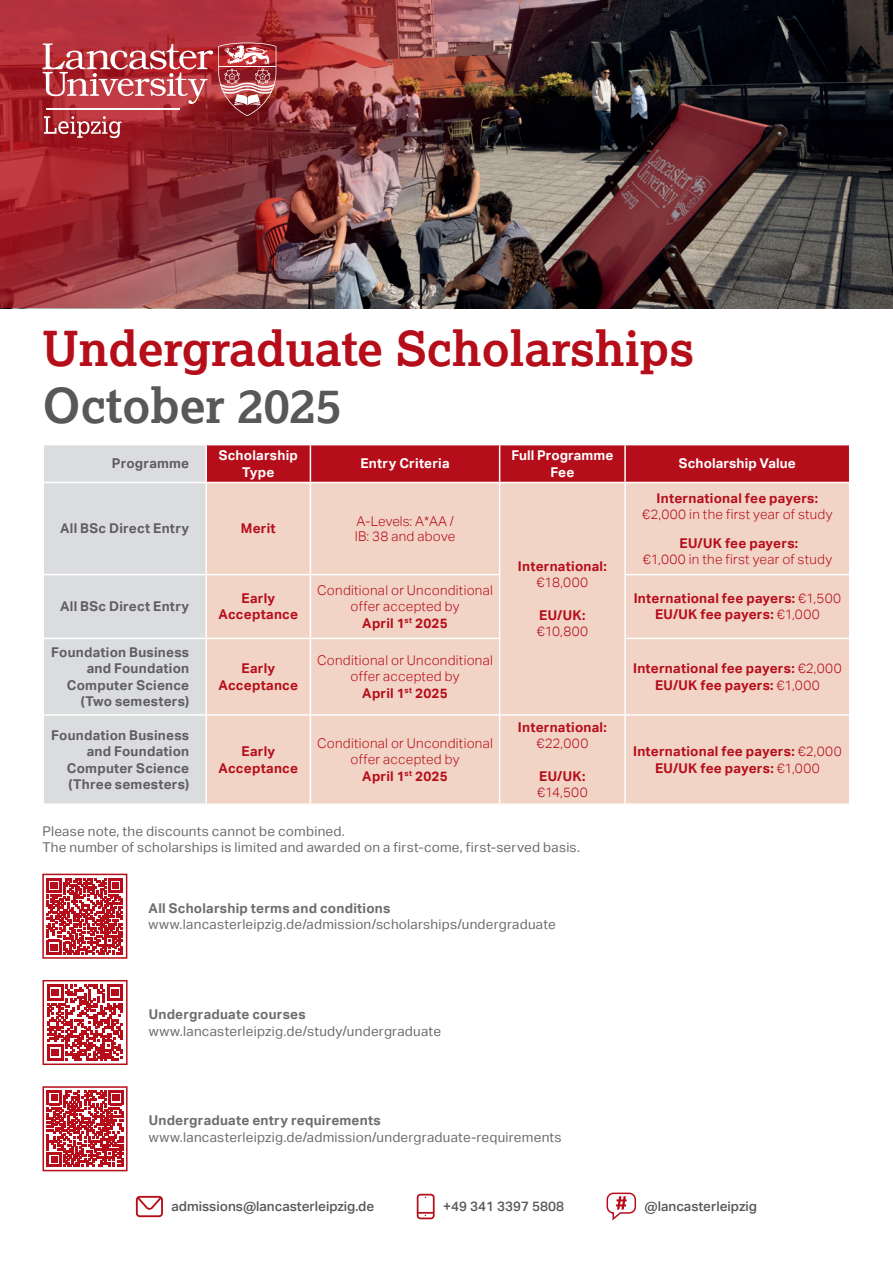
<style>
.page{position:relative;width:893px;height:1263px;background:#fff}
.page>*{position:absolute;margin:0;border:0;box-sizing:border-box;transform-origin:0 0}
.t1{font:700 48px "Lexia";color:#b50e1a}
.t2{font:700 48px "Lexia";color:#57585a}
.Sub-heading{font:300 13.5px/16.2px "Aktiv Grotesk";letter-spacing:.02em;color:#b50e1a;text-align:center}
.Sub-heading-2{font:13.5px/16.2px "Aktiv Grotesk";letter-spacing:.02em;color:#6c6d70}
.Sub-heading-3{font:700 13.5px/16.2px "Aktiv Grotesk";letter-spacing:.02em;color:#b50e1a;text-align:center}
.Sub-heading-4{font:700 13.5px/16.2px "Aktiv Grotesk";letter-spacing:.015em;color:#5f5f62;text-align:right}
.Sub-heading-5{font:700 13.5px "Aktiv Grotesk";letter-spacing:.015em;color:#6c6d70}
.t3{font:500 13.5px "Aktiv Grotesk";color:#57585a}
.Sub-heading-6{font:700 13.5px/16.2px "Aktiv Grotesk";letter-spacing:.01em;color:#fff;text-align:center}
.s1{font-weight:700}
.s2{font-weight:300}
</style>
<div class="page">
<img style="left:640px;top:0;width:253px;height:308px">
<img style="left:0;top:0;width:640px;height:308px">
<svg style="left:43px;top:43px;width:233px;height:95px;background:#b65056"></svg>
<svg style="left:47px;top:878px;width:76px;height:76px"></svg>
<div style="left:42px;top:874px;width:85px;height:85px;border:2px solid #b50e1a"></div>
<svg style="left:47px;top:984px;width:76px;height:76px"></svg>
<div style="left:43px;top:980px;width:85px;height:85px;border:2px solid #b50e1a"></div>
<svg style="left:47px;top:1091px;width:76px;height:76px"></svg>
<div style="left:43px;top:1086px;width:85px;height:85px;border:2px solid #b50e1a"></div>
<div style="left:44px;top:445px;width:161px;height:358px;background:#dbdcde"></div>
<div style="left:207px;top:445px;width:642px;height:37px;background:#b50e1a"></div>
<div style="left:207px;top:483px;width:642px;height:320px;background:#f2d4c7"></div>
<hr style="left:499px;top:445px;width:1px;height:37px;background:#fff">
<hr style="left:624px;top:445px;width:2px;height:37px;background:#fff">
<hr style="left:43px;top:482px;width:163px;height:1px;background:#fff">
<hr style="left:499px;top:483px;width:1px;height:91px;background:#fff">
<hr style="left:624px;top:483px;width:2px;height:91px;background:#fff">
<hr style="left:43px;top:574px;width:163px;height:1px;background:#fff">
<hr style="left:206px;top:574px;width:104px;height:1px;background:#fff">
<hr style="left:310px;top:574px;width:190px;height:1px;background:#fff">
<hr style="left:499px;top:575px;width:1px;height:63px;background:#fff">
<hr style="left:624px;top:574px;width:226px;height:1px;background:#fff">
<hr style="left:624px;top:575px;width:2px;height:63px;background:#fff">
<hr style="left:43px;top:638px;width:163px;height:1px;background:#fff">
<hr style="left:206px;top:638px;width:104px;height:1px;background:#fff">
<hr style="left:310px;top:638px;width:190px;height:1px;background:#fff">
<hr style="left:499px;top:639px;width:1px;height:75px;background:#fff">
<hr style="left:624px;top:638px;width:226px;height:1px;background:#fff">
<hr style="left:624px;top:639px;width:2px;height:75px;background:#fff">
<hr style="left:43px;top:714px;width:163px;height:2px;background:#fff">
<hr style="left:206px;top:714px;width:104px;height:2px;background:#fff">
<hr style="left:310px;top:714px;width:190px;height:2px;background:#fff">
<hr style="left:500px;top:714px;width:125px;height:2px;background:#fff">
<hr style="left:499px;top:716px;width:1px;height:87px;background:#fff">
<hr style="left:625px;top:714px;width:225px;height:2px;background:#fff">
<hr style="left:624px;top:716px;width:2px;height:87px;background:#fff">
<hr style="left:310px;top:445px;width:1px;height:37px;background:#fff">
<hr style="left:310px;top:483px;width:1px;height:91px;background:#fff">
<hr style="left:310px;top:575px;width:1px;height:63px;background:#fff">
<hr style="left:310px;top:639px;width:1px;height:75px;background:#fff">
<hr style="left:310px;top:716px;width:1px;height:87px;background:#fff">
<svg style="left:136px;top:1196px;width:27px;height:21px"></svg>
<svg style="left:417px;top:1194px;width:18px;height:25px"></svg>
<div style="left:607px;top:1192px;width:29px;height:22px;border:2px solid #b50e1a;border-radius:6px"></div>
<svg style="left:616px;top:1196px;width:11px;height:13px"></svg>
<p class="t1" style="left:43px;top:318px;width:653px">Undergraduate Scholarships</p>
<p class="t2" style="left:43px;top:375px;width:301px">October 2025</p>
<p class="Sub-heading-4" style="left:112px;top:456px;width:79px">Programme</p>
<p class="Sub-heading-6" style="left:219px;top:447px;width:81px">Scholarship<br>Type</p>
<p class="Sub-heading-6" style="left:360px;top:456px;width:91px">Entry Criteria</p>
<p class="Sub-heading-6" style="left:511px;top:447px;width:104px">Full Programme<br>Fee</p>
<p class="Sub-heading-6" style="left:679px;top:456px;width:118px">Scholarship Value</p>
<p class="Sub-heading" style="left:642px;top:490px;width:192px"><span class="s1">International fee payers: </span>€2,000 in the first year of study</p>
<p class="Sub-heading" style="left:643px;top:535px;width:191px"><span class="s1">EU/UK fee payers:<br></span>€1,000 in the first year of study</p>
<p class="Sub-heading-4" style="left:60px;top:521px;width:131px">All BSc Direct Entry</p>
<p class="Sub-heading-3" style="left:241px;top:521px;width:36px">Merit</p>
<p class="Sub-heading" style="left:355px;top:514px;width:102px;line-height:15.1px;text-align:left">A-Levels: A*AA /<br>IB: 38 and above</p>
<p class="Sub-heading-3" style="left:518px;top:558px;width:90px">International: <span class="s2">€18,000</span></p>
<p class="Sub-heading" style="left:537px;top:607px;width:53px;text-align:left"><span class="s1">EU/UK: </span>€10,800</p>
<p class="Sub-heading-4" style="left:60px;top:598px;width:131px">All BSc Direct Entry</p>
<p class="Sub-heading-3" style="left:219px;top:590px;width:81px">Early<br>Acceptance</p>
<p class="Sub-heading" style="left:317px;top:582px;width:177px">Conditional or Unconditional offer accepted by<br><span class="s1">April 1</span><sup>st</sup> <span class="s1">2025</span></p>
<p class="Sub-heading-3" style="left:634px;top:590px;width:209px">International fee payers: <span class="s2">€1,500<br></span>EU/UK fee payers: <span class="s2">€1,000</span></p>
<p class="Sub-heading-4" style="left:51px;top:644px;width:140px">Foundation Business and Foundation<br>Computer Science (Two semesters)</p>
<p class="Sub-heading-3" style="left:219px;top:661px;width:81px">Early<br>Acceptance</p>
<p class="Sub-heading" style="left:317px;top:652px;width:177px">Conditional or Unconditional offer accepted by<br><span class="s1">April 1</span><sup>st</sup> <span class="s1">2025</span></p>
<p class="Sub-heading-3" style="left:633px;top:661px;width:210px">International fee payers: <span class="s2">€2,000<br></span>EU/UK fee payers: <span class="s2">€1,000</span></p>
<p class="Sub-heading-4" style="left:51px;top:727px;width:140px">Foundation Business and Foundation<br>Computer Science (Three semesters)</p>
<p class="Sub-heading-3" style="left:219px;top:743px;width:81px">Early<br>Acceptance</p>
<p class="Sub-heading" style="left:317px;top:735px;width:177px">Conditional or Unconditional offer accepted by<br><span class="s1">April 1</span><sup>st</sup> <span class="s1">2025</span></p>
<p class="Sub-heading-3" style="left:518px;top:719px;width:90px">International: <span class="s2">€22,000</span></p>
<p class="Sub-heading" style="left:537px;top:768px;width:52px;text-align:left"><span class="s1">EU/UK: </span>€14,500</p>
<p class="Sub-heading-2" style="left:43px;top:823px;width:539px">Please note, the discounts cannot be combined.<br>The number of scholarships is limited and awarded on a first-come, first-served basis.</p>
<p class="Sub-heading-5" style="left:149px;top:900px;width:243px">All Scholarship terms and conditions</p>
<p class="Sub-heading-2" style="left:149px;top:916px;width:409px">www.lancasterleipzig.de/admission/scholarships/undergraduate</p>
<p class="Sub-heading-3" style="left:633px;top:743px;width:210px">International fee payers: <span class="s2">€2,000<br></span>EU/UK fee payers: <span class="s2">€1,000</span></p>
<p class="Sub-heading-5" style="left:149px;top:1006px;width:158px">Undergraduate courses</p>
<p class="Sub-heading-2" style="left:149px;top:1023px;width:294px">www.lancasterleipzig.de/study/undergraduate</p>
<p class="Sub-heading-5" style="left:149px;top:1113px;width:233px">Undergraduate entry requirements</p>
<p class="Sub-heading-2" style="left:149px;top:1129px;width:414px">www.lancasterleipzig.de/admission/undergraduate-requirements</p>
<p class="t3" style="left:171px;top:1198px;width:204px">admissions@lancasterleipzig.de</p>
<p class="t3" style="left:443px;top:1198px;width:122px">+49 341 3397 5808</p>
<p class="t3" style="left:645px;top:1198px;width:114px">@lancasterleipzig</p>
</div>
